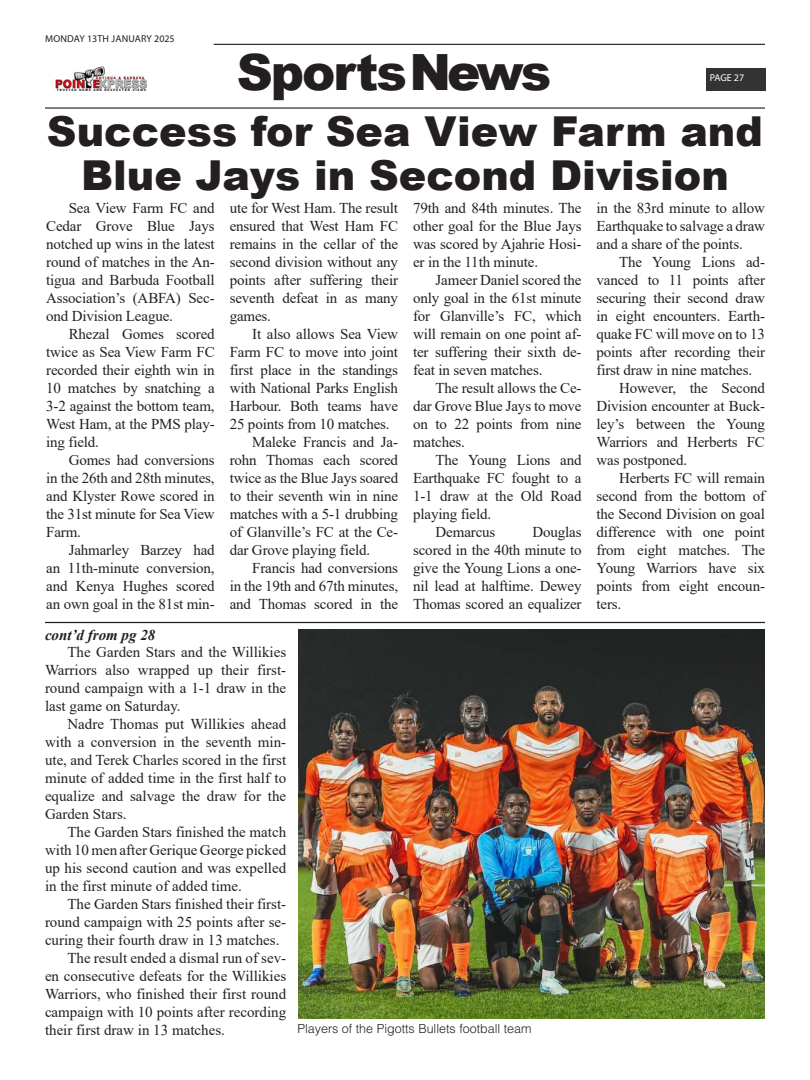
<style>
.page{position:relative;width:810px;height:1080px;background:#fff}
.page>*{position:absolute;margin:0;border:0;box-sizing:border-box;transform-origin:0 0}
.t1{font:900 50px "Arial";letter-spacing:-.04em;color:#231f20}
.t2{font:900 41.25px/43.8px "Arial";color:#231f20;text-align:center}
.t3{font:15px/18px "Times New Roman";letter-spacing:-.01em;color:#231f20;text-align:justify}
.t4{font:italic 700 15px "Times New Roman";color:#231f20}
.t5{font:300 12.5px "Helvetica LT Std";color:#231f20}
.t6{font:10px "Myriad Pro";letter-spacing:.01em;color:#231f20}
.t7{font:10px "Myriad Pro";letter-spacing:-.005em;color:#fff}
</style>
<div class="page">
<hr style="left:45px;top:107px;width:720px;height:2px;background:#333">
<hr style="left:214px;top:44px;width:551px;height:1px;background:#333">
<div style="left:706px;top:68px;width:60px;height:23px;background:#333"></div>
<img style="left:55px;top:66px;width:92px;height:25px">
<hr style="left:45px;top:622px;width:720px;height:1px;background:#231f20">
<img style="left:298px;top:629px;width:467px;height:390px">
<p class="t6" style="left:45px;top:33px;width:131px">MONDAY 13TH JANUARY 2025</p>
<h1 class="t1" style="left:237px;top:36px;width:316px">SportsNews</h1>
<p class="t7" style="left:710px;top:72px;width:36px">PAGE 27</p>
<h2 class="t2" style="left:47px;top:108px;width:718px">Success for Sea View Farm and<br>Blue Jays in Second Division</h2>
<p class="t3" style="left:46px;top:198px;width:170px;text-indent:22px">Sea View Farm FC and Cedar Grove Blue Jays notched up wins in the latest round of matches in the An&shy;tigua and Barbuda Football Association’s (ABFA) Sec&shy;ond Division League.</p>
<p class="t3" style="left:46px;top:324px;width:170px;text-indent:22px">Rhezal Gomes scored twice as Sea View Farm FC recorded their eighth win in 10 matches by snatching a 3-2 against the bottom team, West Ham, at the PMS play&shy;ing field.</p>
<p class="t3" style="left:46px;top:450px;width:170px;text-indent:22px">Gomes had conversions in the 26th and 28th minutes, and Klyster Rowe scored in the 31st minute for Sea View Farm.</p>
<p class="t3" style="left:46px;top:540px;width:170px;text-indent:22px">Jahmarley Barzey had an 11th-minute conversion, and Kenya Hughes scored an own goal in the 81st min-</p>
<p class="t4" style="left:45px;top:625px;width:112px">cont’d from pg 28</p>
<p class="t3" style="left:230px;top:198px;width:170px">ute for West Ham. The result ensured that West Ham FC remains in the cellar of the second division without any points after suffering their seventh defeat in as many games.</p>
<p class="t3" style="left:252px;top:324px;width:147px">It also allows Sea View</p>
<p class="t3" style="left:230px;top:342px;width:170px">Farm FC to move into joint</p>
<p class="t3" style="left:230px;top:360px;width:170px">first place in the standings</p>
<p class="t3" style="left:230px;top:378px;width:170px">with National Parks English</p>
<p class="t3" style="left:230px;top:396px;width:170px">Harbour. Both teams have</p>
<p class="t3" style="left:230px;top:414px;width:161px">25 points from 10 matches.</p>
<p class="t3" style="left:252px;top:432px;width:147px">Maleke Francis and Ja-</p>
<p class="t3" style="left:230px;top:450px;width:170px">rohn Thomas each scored</p>
<p class="t3" style="left:230px;top:468px;width:170px">twice as the Blue Jays soared</p>
<p class="t3" style="left:230px;top:486px;width:170px">to their seventh win in nine</p>
<p class="t3" style="left:230px;top:504px;width:170px">matches with a 5-1 drubbing</p>
<p class="t3" style="left:230px;top:522px;width:170px">of Glanville’s FC at the Ce-</p>
<p class="t3" style="left:230px;top:540px;width:142px">dar Grove playing field.</p>
<p class="t3" style="left:252px;top:558px;width:147px">Francis had conversions</p>
<p class="t3" style="left:230px;top:576px;width:170px">in the 19th and 67th minutes,</p>
<p class="t3" style="left:230px;top:594px;width:170px">and Thomas scored in the</p>
<p class="t3" style="left:413px;top:198px;width:170px">79th and 84th minutes. The other goal for the Blue Jays was scored by Ajahrie Hosi&shy;er in the 11th minute.</p>
<p class="t3" style="left:413px;top:270px;width:170px;text-indent:22px">Jameer Daniel scored the only goal in the 61st minute for Glanville’s FC, which will remain on one point af&shy;ter suffering their sixth de&shy;feat in seven matches.</p>
<p class="t3" style="left:413px;top:378px;width:170px;text-indent:22px">The result allows the Ce&shy;dar Grove Blue Jays to move on to 22 points from nine matches.</p>
<p class="t3" style="left:436px;top:450px;width:147px">The Young Lions and</p>
<p class="t3" style="left:413px;top:468px;width:170px">Earthquake FC fought to a</p>
<p class="t3" style="left:413px;top:486px;width:170px">1-1 draw at the Old Road</p>
<p class="t3" style="left:413px;top:504px;width:80px">playing field.</p>
<p class="t3" style="left:436px;top:522px;width:61px">Demarcus</p>
<p class="t3" style="left:413px;top:522px;width:170px;text-indent:119px">Douglas scored in the 40th minute to give the Young Lions a one&shy;nil lead at halftime. Dewey Thomas scored an equalizer</p>
<p class="t3" style="left:45px;top:642px;width:243px;text-indent:22px">The Garden Stars and the Willikies Warriors also wrapped up their first&shy;round campaign with a 1-1 draw in the last game on Saturday.</p>
<p class="t3" style="left:45px;top:714px;width:243px;text-indent:22px">Nadre Thomas put Willikies ahead with a conversion in the seventh min&shy;ute, and Terek Charles scored in the first minute of added time in the first half to equalize and salvage the draw for the Garden Stars.</p>
<p class="t3" style="left:45px;top:822px;width:243px;text-indent:22px">The Garden Stars finished the match with 10 men after Gerique George picked up his second caution and was expelled in the first minute of added time.</p>
<p class="t3" style="left:68px;top:894px;width:220px">The Garden Stars finished their first-</p>
<p class="t3" style="left:45px;top:912px;width:243px">round campaign with 25 points after se-</p>
<p class="t3" style="left:45px;top:930px;width:236px">curing their fourth draw in 13 matches.</p>
<p class="t3" style="left:68px;top:948px;width:220px">The result ended a dismal run of sev-</p>
<p class="t3" style="left:45px;top:966px;width:243px">en consecutive defeats for the Willikies</p>
<p class="t3" style="left:45px;top:984px;width:243px">Warriors, who finished their first round</p>
<p class="t3" style="left:45px;top:1002px;width:243px">campaign with 10 points after recording</p>
<p class="t3" style="left:45px;top:1020px;width:181px">their first draw in 13 matches.</p>
<p class="t5" style="left:298px;top:1020px;width:236px">Players of the Pigotts Bullets football team</p>
<p class="t3" style="left:597px;top:198px;width:170px">in the 83rd minute to allow Earthquake to salvage a draw and a share of the points.</p>
<p class="t3" style="left:619px;top:252px;width:147px">The Young Lions ad-</p>
<p class="t3" style="left:597px;top:270px;width:170px">vanced to 11 points after</p>
<p class="t3" style="left:597px;top:288px;width:170px">securing their second draw</p>
<p class="t3" style="left:597px;top:306px;width:170px">in eight encounters. Earth-</p>
<p class="t3" style="left:597px;top:324px;width:170px">quake FC will move on to 13</p>
<p class="t3" style="left:597px;top:342px;width:170px">points after recording their</p>
<p class="t3" style="left:597px;top:360px;width:157px">first draw in nine matches.</p>
<p class="t3" style="left:619px;top:378px;width:147px">However, the Second</p>
<p class="t3" style="left:597px;top:396px;width:170px">Division encounter at Buck-</p>
<p class="t3" style="left:597px;top:414px;width:170px">ley’s between the Young</p>
<p class="t3" style="left:597px;top:432px;width:170px">Warriors and Herberts FC</p>
<p class="t3" style="left:597px;top:450px;width:92px">was postponed.</p>
<p class="t3" style="left:619px;top:468px;width:147px">Herberts FC will remain</p>
<p class="t3" style="left:597px;top:486px;width:170px">second from the bottom of</p>
<p class="t3" style="left:597px;top:504px;width:170px">the Second Division on goal</p>
<p class="t3" style="left:597px;top:522px;width:170px">difference with one point</p>
<p class="t3" style="left:597px;top:540px;width:170px">from eight matches. The</p>
<p class="t3" style="left:597px;top:558px;width:170px">Young Warriors have six</p>
<p class="t3" style="left:597px;top:576px;width:170px">points from eight encoun-</p>
<p class="t3" style="left:597px;top:594px;width:26px">ters.</p>
</div>
